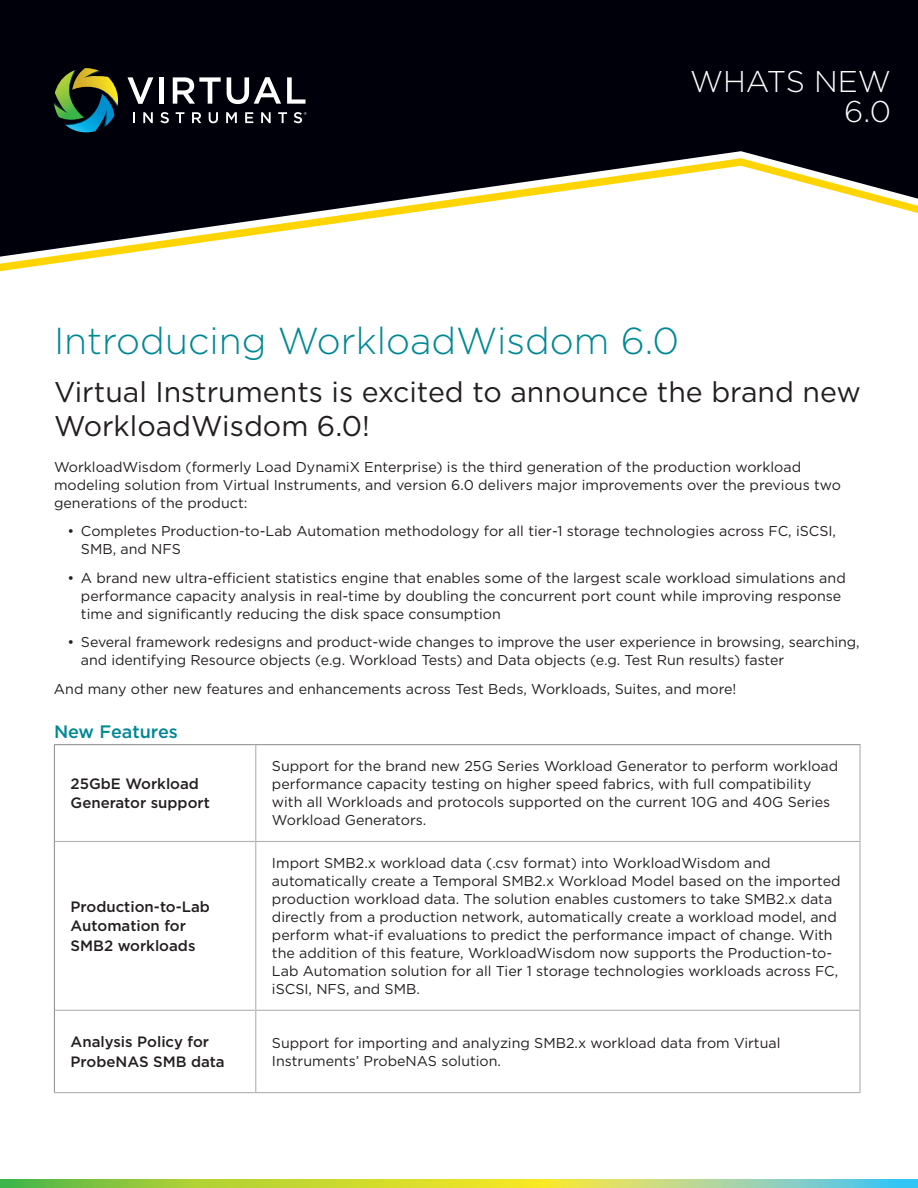
<style>
.page{position:relative;width:918px;height:1188px;background:#fff}
.page>*{position:absolute;margin:0;border:0;box-sizing:border-box;transform-origin:0 0}
.t1{font:300 37.5px "Gotham";color:#008895}
.t2{font:300 30px/30px "Gotham";color:#fff;text-align:right}
.t3{font:28.5px/34.2px "Gotham";color:#231f20}
.t4{font:500 18px "Gotham";color:#008895}
.t5{font:500 15px/19.5px "Gotham";color:#231f20}
.t6{font:14.25px/18px "Gotham";color:#231f20}
</style>
<div class="page">
<svg style="left:0;top:1179px;width:918px;height:9px;background:#abd360"></svg>
<div style="left:0;top:0;width:918px;height:158px;background:#00000b"></div>
<svg style="left:0;top:158px;width:918px;height:114px"></svg>
<svg style="left:127px;top:77px;width:26px;height:27px"></svg>
<hr style="left:160px;top:77px;width:4px;height:27px;background:#fff">
<svg style="left:173px;top:77px;width:48px;height:27px"></svg>
<svg style="left:227px;top:77px;width:54px;height:27px"></svg>
<svg style="left:287px;top:77px;width:19px;height:27px"></svg>
<svg style="left:133px;top:112px;width:2px;height:11px"></svg>
<svg style="left:143px;top:112px;width:10px;height:11px"></svg>
<svg style="left:160px;top:112px;width:9px;height:11px"></svg>
<svg style="left:176px;top:112px;width:8px;height:11px"></svg>
<svg style="left:192px;top:112px;width:9px;height:11px"></svg>
<svg style="left:209px;top:112px;width:9px;height:11px"></svg>
<svg style="left:226px;top:112px;width:11px;height:11px"></svg>
<svg style="left:245px;top:112px;width:8px;height:11px"></svg>
<svg style="left:261px;top:112px;width:10px;height:11px"></svg>
<svg style="left:278px;top:112px;width:9px;height:11px"></svg>
<svg style="left:294px;top:112px;width:13px;height:11px"></svg>
<svg style="left:54px;top:68px;width:64px;height:64px;background:#38593a"></svg>
<hr style="left:255px;top:745px;width:1px;height:96px;background:#b1b1b1">
<hr style="left:859px;top:745px;width:2px;height:96px;background:#b1b1b1">
<hr style="left:55px;top:841px;width:201px;height:1px;background:#b1b1b1">
<hr style="left:256px;top:841px;width:605px;height:1px;background:#b1b1b1">
<hr style="left:255px;top:842px;width:1px;height:168px;background:#b1b1b1">
<hr style="left:859px;top:842px;width:2px;height:168px;background:#b1b1b1">
<hr style="left:55px;top:1010px;width:201px;height:1px;background:#b1b1b1">
<hr style="left:256px;top:1010px;width:605px;height:1px;background:#b1b1b1">
<hr style="left:255px;top:1011px;width:1px;height:81px;background:#b1b1b1">
<hr style="left:859px;top:1011px;width:2px;height:81px;background:#b1b1b1">
<hr style="left:54px;top:1092px;width:202px;height:1px;background:#b1b1b1">
<hr style="left:256px;top:1092px;width:605px;height:1px;background:#b1b1b1">
<hr style="left:54px;top:744px;width:202px;height:1px;background:#868a8e">
<hr style="left:54px;top:745px;width:1px;height:96px;background:#868a8e">
<hr style="left:256px;top:744px;width:605px;height:1px;background:#868a8e">
<hr style="left:54px;top:841px;width:1px;height:169px;background:#868a8e">
<hr style="left:54px;top:1010px;width:1px;height:82px;background:#868a8e">
<h2 class="t2" style="left:690px;top:66px;width:202px">WHATS NEW<br>6.0</h2>
<h1 class="t1" style="left:54px;top:317px;width:627px">Introducing WorkloadWisdom 6.0</h1>
<h3 class="t3" style="left:54px;top:374px;width:808px">Virtual Instruments is excited to announce the brand new<br>WorkloadWisdom 6.0!</h3>
<p class="t6" style="left:54px;top:458px;width:788px">WorkloadWisdom (formerly Load DynamiX Enterprise) is the third generation of the production workload modeling solution from Virtual Instruments, and version 6.0 delivers major improvements over the previous two generations of the product:</p>
<p class="t6" style="left:81px;top:522px;width:757px;text-indent:-13px">• Completes Production-to-Lab Automation methodology for all tier-1 storage technologies across FC, iSCSI,<br>SMB, and NFS</p>
<p class="t6" style="left:81px;top:569px;width:766px;text-indent:-13px">• A brand new ultra-efficient statistics engine that enables some of the largest scale workload simulations and performance capacity analysis in real-time by doubling the concurrent port count while improving response time and significantly reducing the disk space consumption</p>
<p class="t6" style="left:81px;top:633px;width:780px;text-indent:-13px">• Several framework redesigns and product-wide changes to improve the user experience in browsing, searching, and identifying Resource objects (e.g. Workload Tests) and Data objects (e.g. Test Run results) faster</p>
<p class="t6" style="left:54px;top:680px;width:684px">And many other new features and enhancements across Test Beds, Workloads, Suites, and more!</p>
<p class="t4" style="left:54px;top:720px;width:125px">New Features</p>
<p class="t5" style="left:71px;top:773px;width:141px">25GbE Workload<br>Generator support</p>
<p class="t5" style="left:71px;top:896px;width:141px">Production-to-Lab<br>Automation for<br>SMB2 workloads</p>
<p class="t6" style="left:272px;top:757px;width:568px">Support for the brand new 25G Series Workload Generator to perform workload performance capacity testing on higher speed fabrics, with full compatibility with all Workloads and protocols supported on the current 10G and 40G Series Workload Generators.</p>
<p class="t6" style="left:272px;top:854px;width:570px">Import SMB2.x workload data (.csv format) into WorkloadWisdom and automatically create a Temporal SMB2.x Workload Model based on the imported production workload data. The solution enables customers to take SMB2.x data directly from a production network, automatically create a workload model, and perform what-if evaluations to predict the performance impact of change. With the addition of this feature, WorkloadWisdom now supports the Production-to-Lab Automation solution for all Tier 1 storage technologies workloads across FC, iSCSI, NFS, and SMB.</p>
<p class="t5" style="left:71px;top:1032px;width:156px">Analysis Policy for<br>ProbeNAS SMB data</p>
<p class="t6" style="left:272px;top:1033px;width:510px">Support for importing and analyzing SMB2.x workload data from Virtual<br>Instruments’ ProbeNAS solution.</p>
</div>
